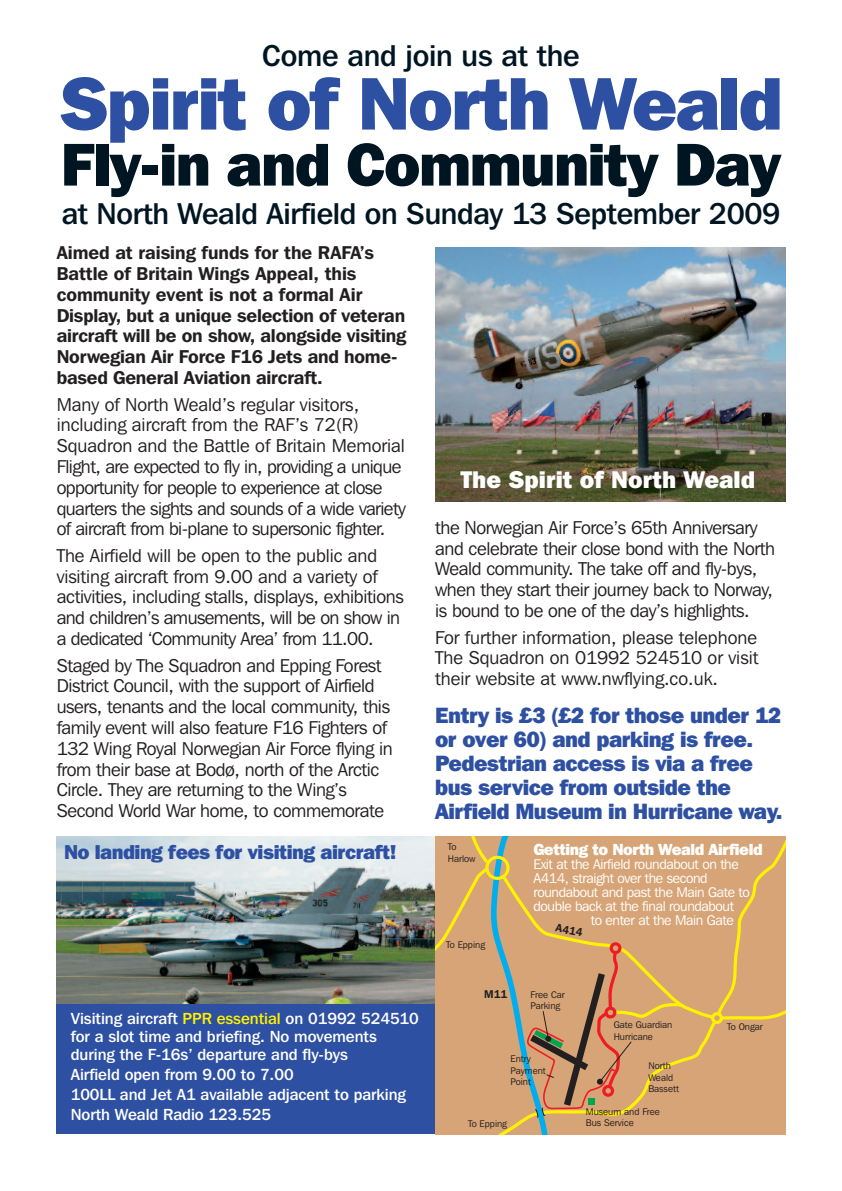
<style>
.page{position:relative;width:842px;height:1191px;background:#fff}
.page>*{position:absolute;margin:0;border:0;box-sizing:border-box;transform-origin:0 0}
.t1{font:800 74px "Franklin Gothic IT Cby BT";letter-spacing:-.025em;color:#2e50a2}
.t2{font:800 60px "Franklin Gothic IT Cby BT";letter-spacing:-.025em;color:#001522}
.t3{font:500 30px "Franklin Gothic IT Cby BT";letter-spacing:-.01em;color:#001522}
.t4{font:800 24px "Franklin Gothic IT Cby BT";color:#fff}
.t5{font:800 22px/24px "Franklin Gothic IT Cby BT";letter-spacing:-.025em;color:#2e50a2}
.t6{font:800 20px "Franklin Gothic IT Cby BT";letter-spacing:-.025em;color:#2e50a2}
.t7{font:18.4px/20.8px "Franklin Gothic IT Cby BT";letter-spacing:-.02em;color:#231f20}
.t8{font:600 18.4px/20.8px "Franklin Gothic IT Cby BT";letter-spacing:-.01em;color:#231f20}
.t9{font:500 16px/18px "Franklin Gothic IT Cby BT";color:#fff}
.t10{font:800 16px "Franklin Gothic IT Cby BT";letter-spacing:-.025em;color:#fff}
.t11{font:14px "Franklin Gothic IT Cby BT";letter-spacing:-.025em;color:#fff}
.t12{font:600 11.2px "Franklin Gothic IT Cby BT";color:#231f20}
.t13{font:9.6px/11.6px "Franklin Gothic IT Cby BT";color:#231f20}
.s1{color:#fff101}
</style>
<div class="page">
<div style="left:57px;top:839px;width:378px;height:295px;background:#2e50a2"></div>
<img style="left:435px;top:247px;width:350px;height:254px">
<img style="left:57px;top:836px;width:378px;height:167px">
<svg style="left:435px;top:836px;width:350px;height:298px;background:#d1a372"></svg>
<div style="left:545px;top:1035px;width:7px;height:7px;background:#231f20;border-radius:50%"></div>
<h3 class="t3" style="left:262px;top:45px;width:319px">Come and join us at the</h3>
<h1 class="t1" style="left:59px;top:78px;width:725px">Spirit of North Weald</h1>
<h2 class="t2" style="left:61px;top:144px;width:722px">Fly-in and Community Day</h2>
<h3 class="t3" style="left:62px;top:203px;width:720px">at North Weald Airfield on Sunday 13 September 2009</h3>
<p class="t8" style="left:57px;top:244px;width:351px">Aimed at raising funds for the RAFA’s Battle of Britain Wings Appeal, this community event is not a formal Air Display, but a unique selection of veteran aircraft will be on show, alongside visiting Norwegian Air Force F16 Jets and home&shy;based General Aviation aircraft.</p>
<p class="t7" style="left:57px;top:395px;width:351px">Many of North Weald’s regular visitors, including aircraft from the RAF’s 72(R)<br>Squadron and the Battle of Britain Memorial Flight, are expected to fly in, providing a unique opportunity for people to experience at close quarters the sights and sounds of a wide variety of aircraft from bi-plane to supersonic fighter.</p>
<p class="t7" style="left:57px;top:547px;width:349px">The Airfield will be open to the public and visiting aircraft from 9.00 and a variety of activities, including stalls, displays, exhibitions and children’s amusements, will be on show in a dedicated ‘Community Area’ from 11.00.</p>
<p class="t7" style="left:57px;top:656px;width:337px">Staged by The Squadron and Epping Forest District Council, with the support of Airfield users, tenants and the local community, this family event will also feature F16 Fighters of 132 Wing Royal Norwegian Air Force flying in from their base at Bodø, north of the Arctic Circle. They are returning to the Wing’s Second World War home, to commemorate</p>
<h3 class="t4" style="left:460px;top:471px;width:296px">The Spirit of North Weald</h3>
<p class="t7" style="left:435px;top:519px;width:341px">the Norwegian Air Force’s 65th Anniversary and celebrate their close bond with the North Weald community. The take off and fly-bys, when they start their journey back to Norway, is bound to be one of the day’s highlights.</p>
<p class="t7" style="left:435px;top:628px;width:325px;text-align:justify">For further information, please telephone The Squadron on 01992 524510 or visit their website at www.nwflying.co.uk.</p>
<p class="t5" style="left:435px;top:705px;width:349px">Entry is £3 (£2 for those under 12 or over 60) and parking is free.<br>Pedestrian access is via a free bus service from outside the<br>Airfield Museum in Hurricane way.</p>
<p class="t13" style="left:448px;top:842px;width:10px">To</p>
<p class="t6" style="left:64px;top:845px;width:334px">No landing fees for visiting aircraft!</p>
<p class="t13" style="left:448px;top:853px;width:29px">Harlow</p>
<p class="t13" style="left:446px;top:939px;width:40px">To Epping</p>
<p class="t10" style="left:533px;top:844px;width:231px">Getting to North Weald Airfield</p>
<p class="t11" style="left:533px;top:859px;width:207px">Exit at the Airfield roundabout on the</p>
<p class="t11" style="left:533px;top:873px;width:176px">A414, straight over the second</p>
<p class="t11" style="left:533px;top:887px;width:218px">roundabout and past the Main Gate to</p>
<p class="t11" style="left:533px;top:901px;width:202px">double back at the final roundabout</p>
<p class="t11" style="left:591px;top:915px;width:144px">to enter at the Main Gate</p>
<p class="t12" style="left:556px;top:923px;width:29px;rotate:11deg">A414</p>
<p class="t9" style="left:71px;top:1010px;width:350px">Visiting aircraft <span class="s1">PPR essential</span> on 01992 524510 for a slot time and briefing. No movements during the F-16s’ departure and fly-bys</p>
<p class="t9" style="left:71px;top:1065px;width:337px;line-height:20px">Airfield open from 9.00 to 7.00<br>100LL and Jet A1 available adjacent to parking<br>North Weald Radio 123.525</p>
<p class="t12" style="left:484px;top:989px;width:25px">M11</p>
<p class="t13" style="left:531px;top:989px;width:36px">Free Car<br>Parking</p>
<p class="t13" style="left:511px;top:1054px;width:37px">Entry<br>Payment<br>Point</p>
<p class="t13" style="left:614px;top:1020px;width:60px">Gate Guardian<br>Hurricane</p>
<p class="t13" style="left:648px;top:1061px;width:32px">North<br>Weald<br>Bassett</p>
<p class="t13" style="left:586px;top:1106px;width:76px">Museum and Free</p>
<p class="t13" style="left:468px;top:1118px;width:40px">To Epping</p>
<p class="t13" style="left:586px;top:1117px;width:49px">Bus Service</p>
<p class="t13" style="left:727px;top:1022px;width:37px">To Ongar</p>
</div>
